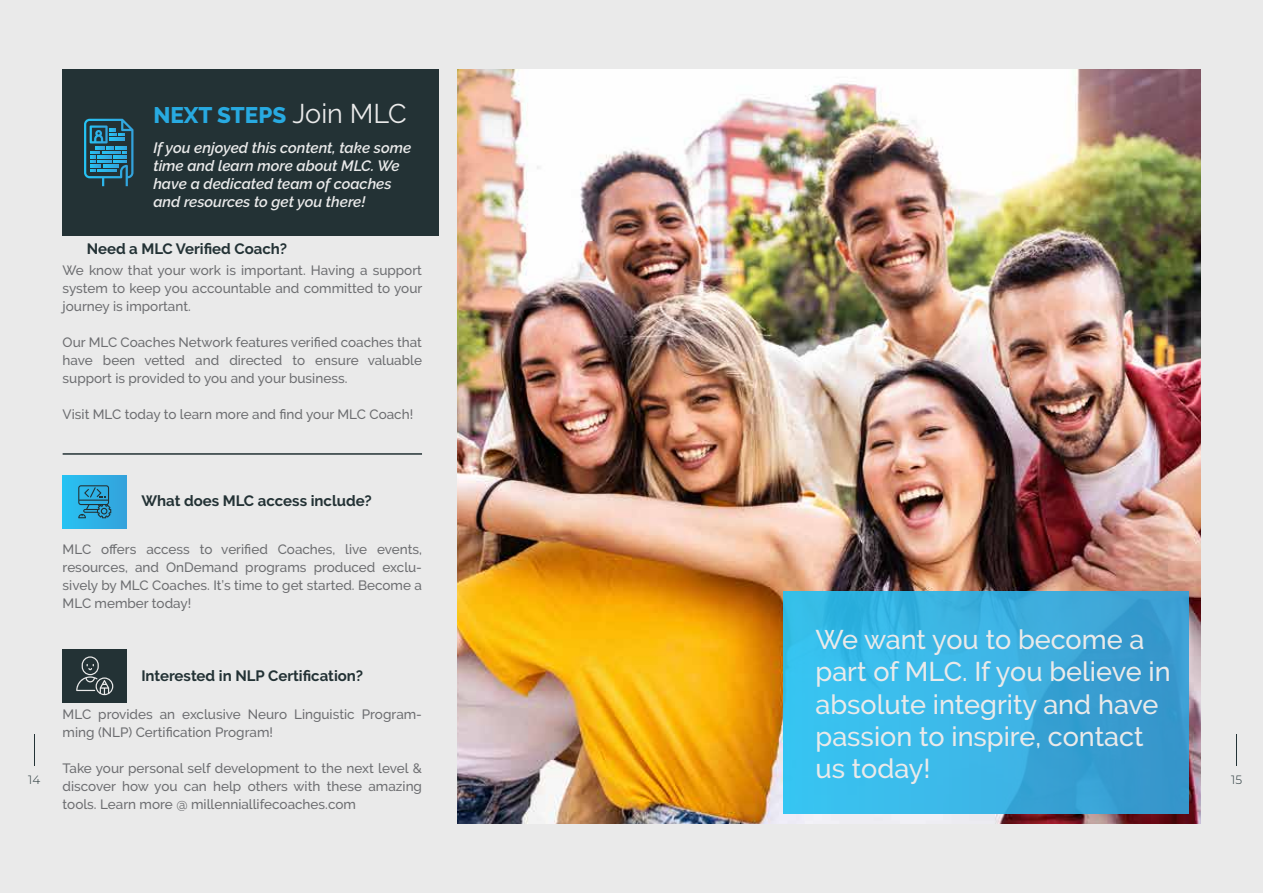
<style>
.page{position:relative;width:1263px;height:893px;background:#eaeaea}
.page>*{position:absolute;margin:0;border:0;box-sizing:border-box;transform-origin:0 0}
.t1{font:500 27px/32.4px "Raleway";color:#eaeaea}
.t2{font:800 22.5px "Raleway";color:#28aae1}
.t3{font:italic 600 15px/18px "Raleway";color:#eaeaea}
.t4{font:700 15px "Raleway";color:#233235}
.t5{font:500 13.5px/18px "Raleway";color:#6d6e71;text-align:justify}
.t6{font:300 12px "Montserrat";color:#233336}
.s1{font-weight:400;font-size:27px;color:#eaeaea}
</style>
<div class="page">
<div style="left:63px;top:69px;width:376px;height:167px;background:#233235"></div>
<img style="left:457px;top:69px;width:743px;height:754px">
<div style="left:784px;top:591px;width:405px;height:223px;background:linear-gradient(to right,#39c7f4,#3a96cb)"></div>
<svg style="left:84px;top:119px;width:49px;height:67px"></svg>
<svg style="left:98px;top:169px;width:19px;height:3px"></svg>
<hr style="left:63px;top:453px;width:359px;height:2px;background:#233235">
<div style="left:63px;top:475px;width:64px;height:53px;background:linear-gradient(to right,#28c1f2,#34a2db)"></div>
<div style="left:63px;top:649px;width:64px;height:53px;background:#233235"></div>
<svg style="left:78px;top:485px;width:33px;height:33px"></svg>
<svg style="left:76px;top:656px;width:37px;height:39px"></svg>
<hr style="left:34px;top:734px;width:1px;height:32px;background:#233336">
<hr style="left:1236px;top:734px;width:1px;height:32px;background:#233336">
<h2 class="t2" style="left:153px;top:102px;width:255px">NEXT STEPS <span class="s1">Join MLC</span></h2>
<p class="t3" style="left:153px;top:138px;width:259px">If you enjoyed this content, take some time and learn more about MLC. We have a dedicated team of coaches and resources to get you there!</p>
<p class="t4" style="left:87px;top:240px;width:202px">Need a MLC Verified Coach?</p>
<p class="t5" style="left:63px;top:261px;width:361px">We know that your work is important. Having a support system to keep you accountable and committed to your journey is important.</p>
<p class="t5" style="left:63px;top:333px;width:361px">Our MLC Coaches Network features verified coaches that have been vetted and directed to ensure valuable support is provided to you and your business.</p>
<p class="t5" style="left:63px;top:405px;width:352px">Visit MLC today to learn more and find your MLC Coach!</p>
<p class="t4" style="left:141px;top:493px;width:232px">What does MLC access include?</p>
<p class="t5" style="left:63px;top:540px;width:361px">MLC offers access to verified Coaches, live events, resources, and OnDemand programs produced exclu&shy;sively by MLC Coaches. It’s time to get started. Become a MLC member today!</p>
<p class="t6" style="left:28px;top:772px;width:14px">14</p>
<p class="t4" style="left:141px;top:667px;width:223px">Interested in NLP Certification?</p>
<p class="t5" style="left:63px;top:706px;width:361px">MLC provides an exclusive Neuro Linguistic Program&shy;ming (NLP) Certification Program!</p>
<p class="t5" style="left:63px;top:760px;width:361px">Take your personal self development to the next level &amp; discover how you can help others with these amazing tools. Learn more @ millenniallifecoaches.com</p>
<h1 class="t1" style="left:815px;top:623px;width:357px">We want you to become a part of MLC. If you believe in absolute integrity and have passion to inspire, contact us today!</h1>
<p class="t6" style="left:1231px;top:772px;width:12px">15</p>
</div>
